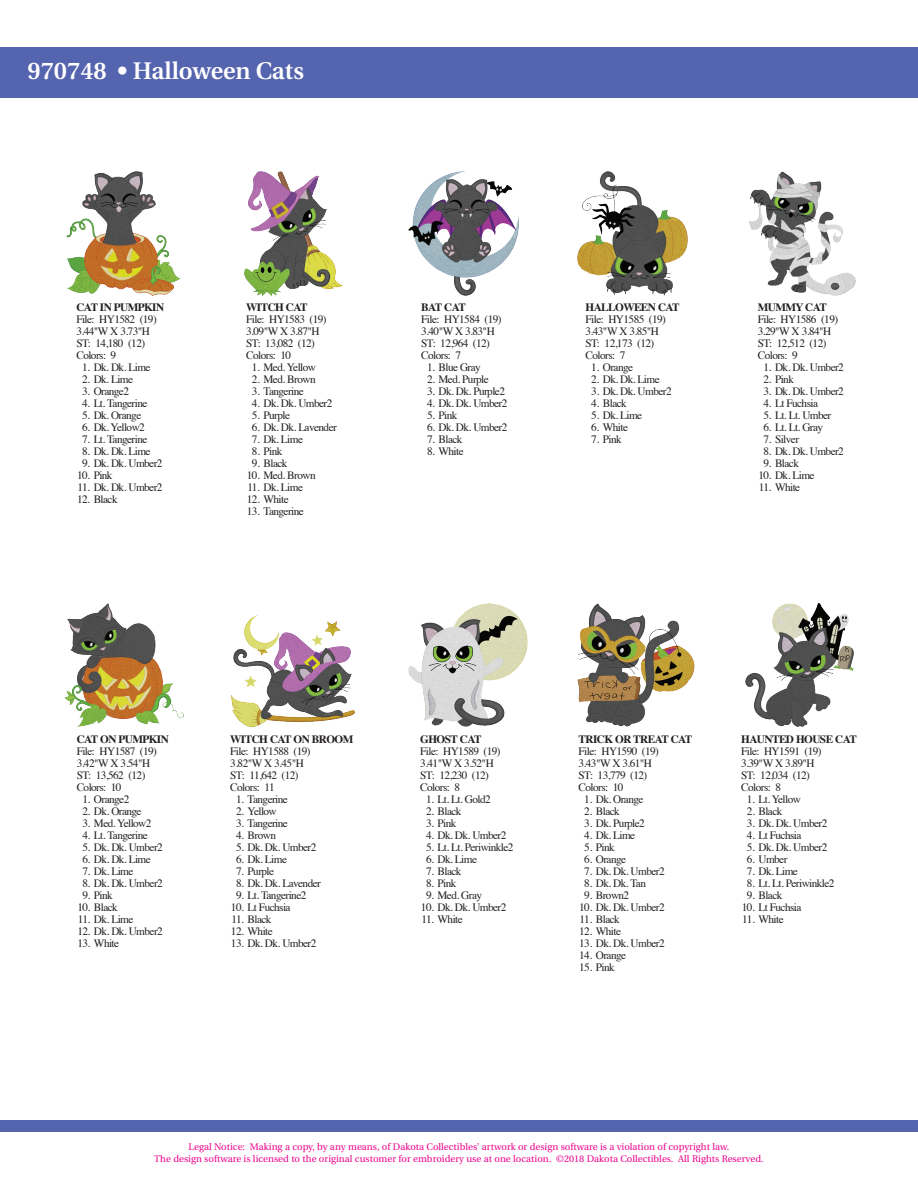
<style>
.page{position:relative;width:918px;height:1188px;background:#fff}
.page>*{position:absolute;margin:0;border:0;box-sizing:border-box;transform-origin:0 0}
.t1{font:600 24px "Utopia";color:#fff}
.t2{font:11.25px/12px "Times";letter-spacing:-.05em;color:#231f20}
.t3{font:700 11.25px "Times";letter-spacing:-.05em;color:#231f20}
.t4{font:9.6px/12px "Utopia";color:#ed028c;text-align:center}
</style>
<div class="page">
<div style="left:1px;top:1120px;width:917px;height:12px;background:#5564ae"></div>
<div style="left:1px;top:48px;width:917px;height:50px;background:#5564ae"></div>
<img style="left:66px;top:171px;width:115px;height:125px">
<img style="left:64px;top:603px;width:120px;height:124px">
<img style="left:244px;top:171px;width:99px;height:125px">
<img style="left:231px;top:615px;width:124px;height:113px">
<img style="left:408px;top:171px;width:111px;height:125px">
<img style="left:408px;top:603px;width:120px;height:124px">
<img style="left:577px;top:171px;width:111px;height:125px">
<img style="left:577px;top:603px;width:118px;height:124px">
<img style="left:749px;top:171px;width:107px;height:125px">
<img style="left:745px;top:603px;width:109px;height:124px">
<h1 class="t1" style="left:28px;top:58px;width:278px">970748 • Halloween Cats</h1>
<p class="t3" style="left:76px;top:296px;width:89px">CAT IN PUMPKIN</p>
<p class="t2" style="left:76px;top:312px;width:82px">File: HY1582 (19)<br>3.44"W X 3.73"H<br>ST: 14,180 (12)<br>Colors: 9</p>
<p class="t2" style="left:82px;top:360px;width:70px">1. Dk. Dk. Lime</p>
<p class="t2" style="left:82px;top:372px;width:53px">2. Dk. Lime</p>
<p class="t2" style="left:82px;top:384px;width:48px">3. Orange2</p>
<p class="t2" style="left:82px;top:396px;width:67px">4. Lt. Tangerine</p>
<p class="t2" style="left:82px;top:408px;width:61px">5. Dk. Orange</p>
<p class="t2" style="left:82px;top:420px;width:64px">6. Dk. Yellow2</p>
<p class="t2" style="left:82px;top:432px;width:67px">7. Lt. Tangerine</p>
<p class="t2" style="left:82px;top:444px;width:70px">8. Dk. Dk. Lime</p>
<p class="t2" style="left:82px;top:456px;width:82px">9. Dk. Dk. Umber2</p>
<p class="t2" style="left:77px;top:468px;width:37px">10. Pink</p>
<p class="t2" style="left:77px;top:480px;width:87px">11. Dk. Dk. Umber2</p>
<p class="t2" style="left:77px;top:492px;width:42px">12. Black</p>
<p class="t3" style="left:246px;top:296px;width:63px">WITCH CAT</p>
<p class="t2" style="left:246px;top:312px;width:82px">File: HY1583 (19)<br>3.09"W X 3.87"H<br>ST: 13,082 (12)<br>Colors: 10</p>
<p class="t2" style="left:252px;top:360px;width:66px">1. Med. Yellow</p>
<p class="t2" style="left:252px;top:372px;width:65px">2. Med. Brown</p>
<p class="t2" style="left:252px;top:384px;width:53px">3. Tangerine</p>
<p class="t2" style="left:252px;top:396px;width:82px">4. Dk. Dk. Umber2</p>
<p class="t2" style="left:252px;top:408px;width:40px">5. Purple</p>
<p class="t2" style="left:252px;top:420px;width:86px">6. Dk. Dk. Lavender</p>
<p class="t2" style="left:252px;top:432px;width:53px">7. Dk. Lime</p>
<p class="t2" style="left:252px;top:444px;width:32px">8. Pink</p>
<p class="t2" style="left:252px;top:456px;width:37px">9. Black</p>
<p class="t2" style="left:247px;top:468px;width:70px">10. Med. Brown</p>
<p class="t2" style="left:247px;top:480px;width:57px">11. Dk. Lime</p>
<p class="t2" style="left:247px;top:492px;width:43px">12. White</p>
<p class="t2" style="left:247px;top:504px;width:58px">13. Tangerine</p>
<p class="t3" style="left:421px;top:296px;width:46px">BAT CAT</p>
<p class="t2" style="left:421px;top:312px;width:82px">File: HY1584 (19)<br>3.40"W X 3.83"H<br>ST: 12,964 (12)<br>Colors: 7</p>
<p class="t2" style="left:427px;top:360px;width:55px">1. Blue Gray</p>
<p class="t2" style="left:427px;top:372px;width:63px">2. Med. Purple</p>
<p class="t2" style="left:427px;top:384px;width:79px">3. Dk. Dk. Purple2</p>
<p class="t2" style="left:427px;top:396px;width:82px">4. Dk. Dk. Umber2</p>
<p class="t2" style="left:427px;top:408px;width:32px">5. Pink</p>
<p class="t2" style="left:427px;top:420px;width:82px">6. Dk. Dk. Umber2</p>
<p class="t2" style="left:427px;top:432px;width:37px">7. Black</p>
<p class="t2" style="left:427px;top:444px;width:38px">8. White</p>
<p class="t3" style="left:586px;top:297px;width:96px">HALLOWEEN CAT</p>
<p class="t2" style="left:586px;top:312px;width:82px">File: HY1585 (19)<br>3.43"W X 3.85"H<br>ST: 12,173 (12)<br>Colors: 7</p>
<p class="t2" style="left:591px;top:360px;width:43px">1. Orange</p>
<p class="t2" style="left:591px;top:372px;width:70px">2. Dk. Dk. Lime</p>
<p class="t2" style="left:591px;top:384px;width:82px">3. Dk. Dk. Umber2</p>
<p class="t2" style="left:591px;top:396px;width:37px">4. Black</p>
<p class="t2" style="left:591px;top:408px;width:53px">5. Dk. Lime</p>
<p class="t2" style="left:591px;top:420px;width:38px">6. White</p>
<p class="t2" style="left:591px;top:432px;width:32px">7. Pink</p>
<p class="t3" style="left:758px;top:297px;width:71px">MUMMY CAT</p>
<p class="t2" style="left:758px;top:313px;width:82px">File: HY1586 (19)<br>3.29"W X 3.84"H<br>ST: 12,512 (12)<br>Colors: 9</p>
<p class="t2" style="left:764px;top:361px;width:82px">1. Dk. Dk. Umber2</p>
<p class="t2" style="left:764px;top:373px;width:32px">2. Pink</p>
<p class="t2" style="left:764px;top:385px;width:82px">3. Dk. Dk. Umber2</p>
<p class="t2" style="left:764px;top:397px;width:56px">4. Lt Fuchsia</p>
<p class="t2" style="left:764px;top:409px;width:69px">5. Lt. Lt. Umber</p>
<p class="t2" style="left:764px;top:421px;width:61px">6. Lt. Lt. Gray</p>
<p class="t2" style="left:764px;top:433px;width:37px">7. Silver</p>
<p class="t2" style="left:764px;top:445px;width:82px">8. Dk. Dk. Umber2</p>
<p class="t2" style="left:764px;top:457px;width:37px">9. Black</p>
<p class="t2" style="left:758px;top:469px;width:58px">10. Dk. Lime</p>
<p class="t2" style="left:759px;top:481px;width:43px">11. White</p>
<p class="t3" style="left:77px;top:728px;width:94px">CAT ON PUMPKIN</p>
<p class="t2" style="left:77px;top:744px;width:82px">File: HY1587 (19)<br>3.42"W X 3.54"H<br>ST: 13,562 (12)<br>Colors: 10</p>
<p class="t2" style="left:82px;top:792px;width:48px">1. Orange2</p>
<p class="t2" style="left:82px;top:804px;width:61px">2. Dk. Orange</p>
<p class="t2" style="left:82px;top:816px;width:71px">3. Med. Yellow2</p>
<p class="t2" style="left:82px;top:828px;width:67px">4. Lt. Tangerine</p>
<p class="t2" style="left:82px;top:840px;width:82px">5. Dk. Dk. Umber2</p>
<p class="t2" style="left:82px;top:852px;width:70px">6. Dk. Dk. Lime</p>
<p class="t2" style="left:82px;top:864px;width:53px">7. Dk. Lime</p>
<p class="t2" style="left:82px;top:876px;width:82px">8. Dk. Dk. Umber2</p>
<p class="t2" style="left:82px;top:888px;width:32px">9. Pink</p>
<p class="t2" style="left:77px;top:900px;width:42px">10. Black</p>
<p class="t2" style="left:78px;top:912px;width:57px">11. Dk. Lime</p>
<p class="t2" style="left:77px;top:924px;width:87px">12. Dk. Dk. Umber2</p>
<p class="t2" style="left:77px;top:936px;width:43px">13. White</p>
<p class="t3" style="left:230px;top:728px;width:125px">WITCH CAT ON BROOM</p>
<p class="t2" style="left:230px;top:744px;width:82px">File: HY1588 (19)<br>3.82"W X 3.45"H<br>ST: 11,642 (12)<br>Colors: 11</p>
<p class="t2" style="left:236px;top:792px;width:53px">1. Tangerine</p>
<p class="t2" style="left:236px;top:804px;width:42px">2. Yellow</p>
<p class="t2" style="left:236px;top:816px;width:53px">3. Tangerine</p>
<p class="t2" style="left:236px;top:828px;width:41px">4. Brown</p>
<p class="t2" style="left:236px;top:840px;width:82px">5. Dk. Dk. Umber2</p>
<p class="t2" style="left:236px;top:852px;width:53px">6. Dk. Lime</p>
<p class="t2" style="left:236px;top:864px;width:40px">7. Purple</p>
<p class="t2" style="left:236px;top:876px;width:86px">8. Dk. Dk. Lavender</p>
<p class="t2" style="left:236px;top:888px;width:72px">9. Lt. Tangerine2</p>
<p class="t2" style="left:231px;top:900px;width:61px">10. Lt Fuchsia</p>
<p class="t2" style="left:231px;top:912px;width:42px">11. Black</p>
<p class="t2" style="left:231px;top:924px;width:43px">12. White</p>
<p class="t2" style="left:231px;top:936px;width:87px">13. Dk. Dk. Umber2</p>
<p class="t3" style="left:420px;top:728px;width:63px">GHOST CAT</p>
<p class="t2" style="left:420px;top:744px;width:82px">File: HY1589 (19)<br>3.41"W X 3.52"H<br>ST: 12,230 (12)<br>Colors: 8</p>
<p class="t2" style="left:426px;top:792px;width:66px">1. Lt. Lt. Gold2</p>
<p class="t2" style="left:426px;top:804px;width:37px">2. Black</p>
<p class="t2" style="left:426px;top:816px;width:32px">3. Pink</p>
<p class="t2" style="left:426px;top:828px;width:82px">4. Dk. Dk. Umber2</p>
<p class="t2" style="left:426px;top:840px;width:89px">5. Lt. Lt. Periwinkle2</p>
<p class="t2" style="left:426px;top:852px;width:53px">6. Dk. Lime</p>
<p class="t2" style="left:426px;top:864px;width:37px">7. Black</p>
<p class="t2" style="left:426px;top:876px;width:32px">8. Pink</p>
<p class="t2" style="left:426px;top:888px;width:58px">9. Med. Gray</p>
<p class="t2" style="left:421px;top:900px;width:87px">10. Dk. Dk. Umber2</p>
<p class="t2" style="left:421px;top:912px;width:43px">11. White</p>
<p class="t3" style="left:579px;top:728px;width:115px">TRICK OR TREAT CAT</p>
<p class="t2" style="left:579px;top:744px;width:82px">File: HY1590 (19)<br>3.43"W X 3.61"H<br>ST: 13,779 (12)<br>Colors: 10</p>
<p class="t2" style="left:584px;top:792px;width:61px">1. Dk. Orange</p>
<p class="t2" style="left:584px;top:804px;width:37px">2. Black</p>
<p class="t2" style="left:584px;top:816px;width:62px">3. Dk. Purple2</p>
<p class="t2" style="left:584px;top:828px;width:53px">4. Dk. Lime</p>
<p class="t2" style="left:584px;top:840px;width:32px">5. Pink</p>
<p class="t2" style="left:584px;top:852px;width:43px">6. Orange</p>
<p class="t2" style="left:584px;top:864px;width:82px">7. Dk. Dk. Umber2</p>
<p class="t2" style="left:584px;top:876px;width:63px">8. Dk. Dk. Tan</p>
<p class="t2" style="left:584px;top:888px;width:46px">9. Brown2</p>
<p class="t2" style="left:579px;top:900px;width:87px">10. Dk. Dk. Umber2</p>
<p class="t2" style="left:580px;top:912px;width:42px">11. Black</p>
<p class="t2" style="left:579px;top:924px;width:43px">12. White</p>
<p class="t2" style="left:579px;top:936px;width:87px">13. Dk. Dk. Umber2</p>
<p class="t2" style="left:579px;top:948px;width:48px">14. Orange</p>
<p class="t2" style="left:579px;top:960px;width:37px">15. Pink</p>
<p class="t3" style="left:741px;top:729px;width:117px">HAUNTED HOUSE CAT</p>
<p class="t2" style="left:741px;top:744px;width:82px">File: HY1591 (19)<br>3.39"W X 3.89"H<br>ST: 12,034 (12)<br>Colors: 8</p>
<p class="t2" style="left:747px;top:792px;width:55px">1. Lt. Yellow</p>
<p class="t2" style="left:747px;top:804px;width:37px">2. Black</p>
<p class="t2" style="left:747px;top:816px;width:82px">3. Dk. Dk. Umber2</p>
<p class="t2" style="left:747px;top:828px;width:56px">4. Lt Fuchsia</p>
<p class="t2" style="left:747px;top:840px;width:82px">5. Dk. Dk. Umber2</p>
<p class="t2" style="left:747px;top:852px;width:42px">6. Umber</p>
<p class="t2" style="left:747px;top:864px;width:53px">7. Dk. Lime</p>
<p class="t2" style="left:747px;top:876px;width:89px">8. Lt. Lt. Periwinkle2</p>
<p class="t2" style="left:747px;top:888px;width:37px">9. Black</p>
<p class="t2" style="left:742px;top:900px;width:61px">10. Lt Fuchsia</p>
<p class="t2" style="left:742px;top:912px;width:43px">11. White</p>
<p class="t4" style="left:154px;top:1141px;width:611px">Legal Notice: Making a copy, by any means, of Dakota Collectibles’ artwork or design software is a violation of copyright law.<br>The design software is licensed to the original customer for embroidery use at one location. ©2018 Dakota Collectibles. All Rights Reserved.</p>
</div>
